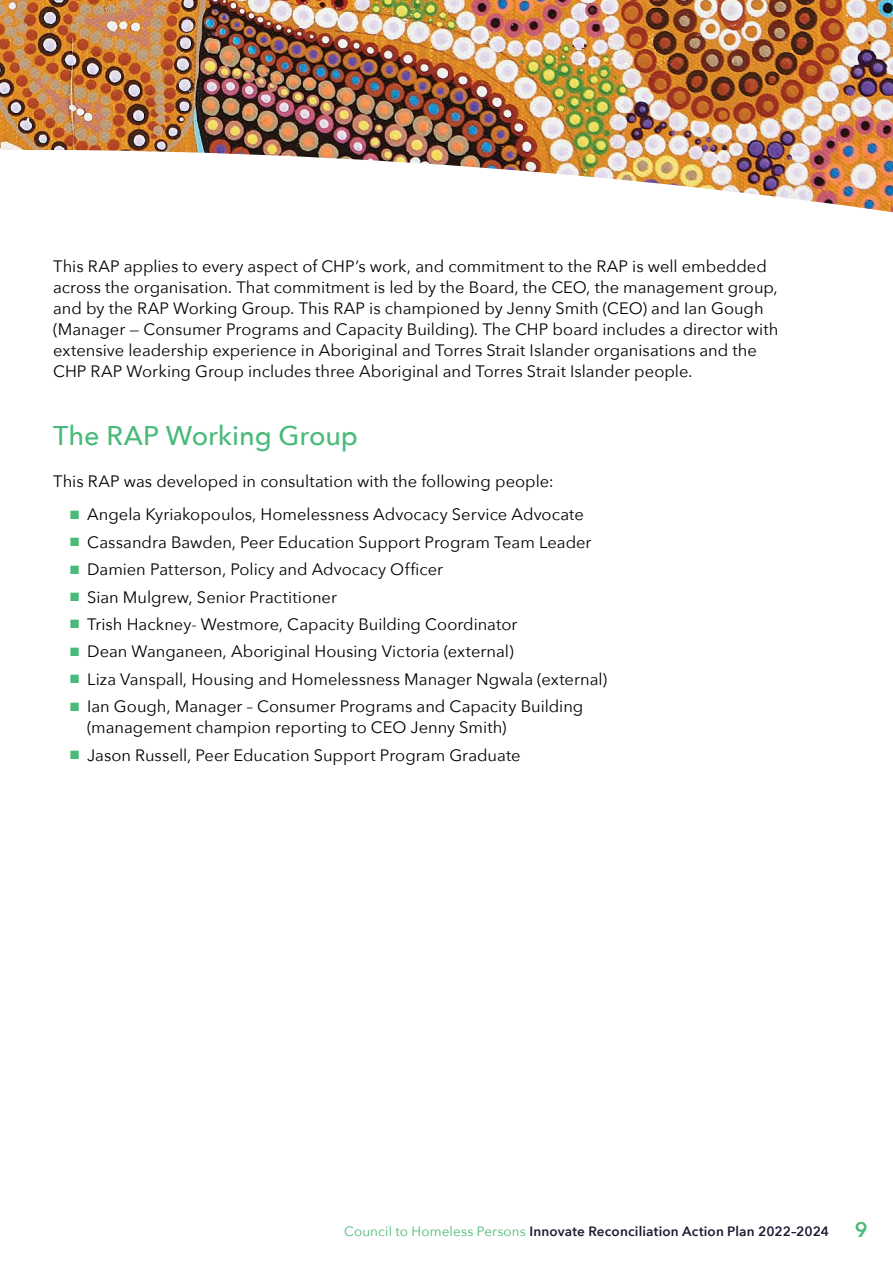
<style>
.page{position:relative;width:893px;height:1263px;background:#fff}
.page>*{position:absolute;margin:0;border:0;box-sizing:border-box;transform-origin:0 0}
.t1{font:500 27px "Avenir Next";letter-spacing:-.005em;color:#4aba7a}
.t2{font:16.5px/21px "Avenir Next";color:#000}
.t3{font:600 13.5px "Avenir Next";letter-spacing:.015em;color:#1b1b33}
.s1{color:#4aba7a}
.s2{font-weight:400;color:#4aba7a}
.s3{font-size:21px;color:#4aba7a}
</style>
<div class="page">
<img style="left:0;top:0;width:893px;height:150px">
<img style="left:72px;top:150px;width:821px;height:63px">
<p class="t2" style="left:53px;top:255px;width:727px">This RAP applies to every aspect of CHP’s work, and commitment to the RAP is well embedded across the organisation. That commitment is led by the Board, the CEO, the management group, and by the RAP Working Group. This RAP is championed by Jenny Smith (CEO) and Ian Gough (Manager — Consumer Programs and Capacity Building). The CHP board includes a director with extensive leadership experience in Aboriginal and Torres Strait Islander organisations and the CHP RAP Working Group includes three Aboriginal and Torres Strait Islander people.</p>
<h1 class="t1" style="left:53px;top:413px;width:306px">The RAP Working Group</h1>
<p class="t2" style="left:53px;top:470px;width:502px">This RAP was developed in consultation with the following people:</p>
<p class="t2" style="left:70px;top:503px;width:515px"><span class="s1">■</span> Angela Kyriakopoulos, Homelessness Advocacy Service Advocate</p>
<p class="t2" style="left:70px;top:531px;width:523px"><span class="s1">■</span> Cassandra Bawden, Peer Education Support Program Team Leader</p>
<p class="t2" style="left:70px;top:558px;width:374px"><span class="s1">■</span> Damien Patterson, Policy and Advocacy Officer</p>
<p class="t2" style="left:70px;top:586px;width:268px"><span class="s1">■</span> Sian Mulgrew, Senior Practitioner</p>
<p class="t2" style="left:70px;top:613px;width:449px"><span class="s1">■</span> Trish Hackney- Westmore, Capacity Building Coordinator</p>
<p class="t2" style="left:70px;top:640px;width:445px"><span class="s1">■</span> Dean Wanganeen, Aboriginal Housing Victoria (external)</p>
<p class="t2" style="left:70px;top:668px;width:539px"><span class="s1">■</span> Liza Vanspall, Housing and Homelessness Manager Ngwala (external)</p>
<p class="t2" style="left:87px;top:695px;width:498px;text-indent:-17px"><span class="s1">■</span> Ian Gough, Manager – Consumer Programs and Capacity Building (management champion reporting to CEO Jenny Smith)</p>
<p class="t2" style="left:70px;top:743px;width:452px"><span class="s1">■</span> Jason Russell, Peer Education Support Program Graduate</p>
<p class="t3" style="left:344px;top:1219px;width:525px"><span class="s2">Council to Homeless Persons</span> Innovate Reconciliation Action Plan 2022–2024 <span class="s3">9</span></p>
</div>
